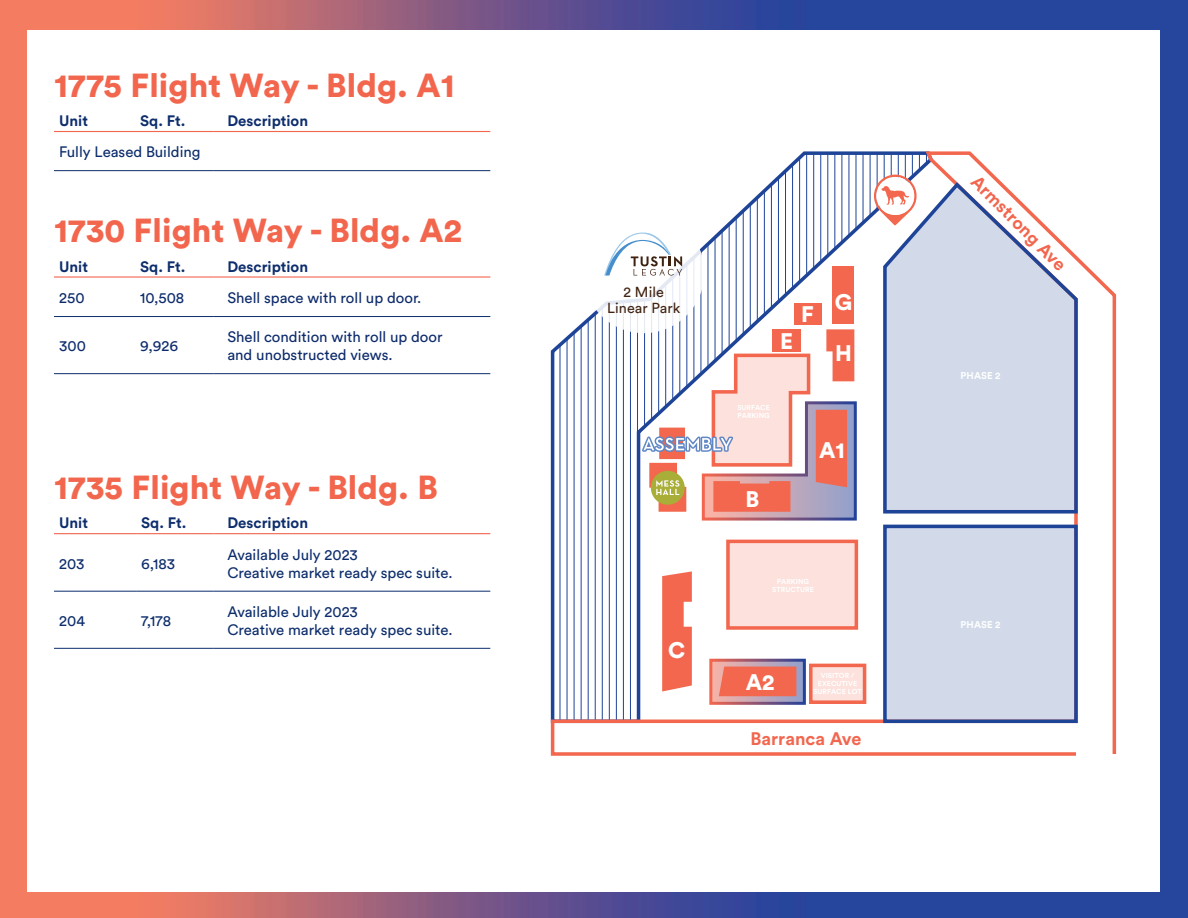
<style>
.page{position:relative;width:1188px;height:918px;background:#fff}
.page>*{position:absolute;margin:0;border:0;box-sizing:border-box;transform-origin:0 0}
.t1{font:900 33px "Circular Std";letter-spacing:.005em;color:#f2664e}
.t2{font:900 22.35px "Circular Std";color:#fff}
.t3{font:700 18px "Circular Std";color:#f2664e}
.t4{font:15px "Circular Std";color:#0d2d6c}
.t5{font:15px/18px "Circular Std";color:#0d2b6b}
.t6{font:700 15px "Circular Std";color:#0d2d6c}
.t7{font:14.4px/16.2px "Circular Std";letter-spacing:.005em;color:#412412;text-align:center}
.t8{font:700 9.75px "Circular Std";letter-spacing:.01em;color:#fff}
.t9{font:700 7.2px/7.8px "Circular Std";color:#fff;text-align:center}
</style>
<div class="page">
<img style="left:0;top:0;width:1188px;height:918px">
<div style="left:28px;top:30px;width:1132px;height:862px;background:#fff"></div>
<hr style="left:54px;top:131px;width:81px;height:1px;background:#f2664e">
<hr style="left:135px;top:131px;width:79px;height:1px;background:#f2664e">
<hr style="left:214px;top:131px;width:276px;height:1px;background:#f2664e">
<hr style="left:54px;top:170px;width:81px;height:1px;background:#0b2c6c">
<hr style="left:135px;top:170px;width:79px;height:1px;background:#0b2c6c">
<hr style="left:214px;top:170px;width:276px;height:1px;background:#0b2c6c">
<svg style="left:550px;top:151px;width:567px;height:605px"></svg>
<svg style="left:872px;top:175px;width:47px;height:50px"></svg>
<svg style="left:881px;top:180px;width:200px;height:335px"></svg>
<div style="left:883px;top:525px;width:195px;height:198px;border:4px solid #1e4498"></div>
<div style="left:809px;top:664px;width:57px;height:40px;border:4px solid #f2674d"></div>
<svg style="left:811px;top:665px;width:54px;height:37px;background:#facdc4"></svg>
<div style="left:664px;top:639px;width:25px;height:19px;background:#f2664f"></div>
<div style="left:583px;top:212px;width:121px;height:121px;background:#fff;border-radius:50%"></div>
<svg style="left:604px;top:233px;width:78px;height:43px"></svg>
<svg style="left:639px;top:329px;width:219px;height:193px"></svg>
<hr style="left:54px;top:316px;width:81px;height:1px;background:#0d2d6c">
<hr style="left:135px;top:316px;width:79px;height:1px;background:#0d2d6c">
<hr style="left:214px;top:316px;width:276px;height:1px;background:#0d2d6c">
<hr style="left:54px;top:373px;width:81px;height:1px;background:#0d2d6c">
<hr style="left:135px;top:373px;width:79px;height:1px;background:#0d2d6c">
<hr style="left:214px;top:373px;width:276px;height:1px;background:#0d2d6c">
<hr style="left:54px;top:276px;width:81px;height:2px;background:#f2664e">
<hr style="left:135px;top:276px;width:79px;height:2px;background:#f2664e">
<hr style="left:214px;top:276px;width:276px;height:2px;background:#f2664e">
<hr style="left:54px;top:591px;width:82px;height:1px;background:#0b2c6c">
<hr style="left:136px;top:591px;width:78px;height:1px;background:#0b2c6c">
<hr style="left:214px;top:591px;width:276px;height:1px;background:#0b2c6c">
<hr style="left:54px;top:648px;width:82px;height:1px;background:#0b2c6c">
<hr style="left:136px;top:648px;width:78px;height:1px;background:#0b2c6c">
<hr style="left:214px;top:648px;width:276px;height:1px;background:#0b2c6c">
<hr style="left:54px;top:533px;width:82px;height:1px;background:#f2664f">
<hr style="left:136px;top:533px;width:78px;height:1px;background:#f2664f">
<hr style="left:214px;top:533px;width:276px;height:1px;background:#f2664f">
<p class="t1" style="left:54px;top:63px;width:402px">1775 Flight Way - Bldg. A1</p>
<p class="t6" style="left:59px;top:111px;width:30px">Unit</p>
<p class="t6" style="left:140px;top:111px;width:47px">Sq. Ft.</p>
<p class="t6" style="left:227px;top:111px;width:82px">Description</p>
<p class="t4" style="left:59px;top:143px;width:143px">Fully Leased Building</p>
<p class="t1" style="left:54px;top:209px;width:410px">1730 Flight Way - Bldg. A2</p>
<p class="t6" style="left:59px;top:257px;width:30px">Unit</p>
<p class="t6" style="left:140px;top:257px;width:47px">Sq. Ft.</p>
<p class="t6" style="left:227px;top:257px;width:82px">Description</p>
<p class="t5" style="left:59px;top:289px;width:27px">250</p>
<p class="t5" style="left:140px;top:289px;width:46px">10,508</p>
<p class="t5" style="left:227px;top:289px;width:196px">Shell space with roll up door.</p>
<p class="t5" style="left:59px;top:337px;width:28px">300</p>
<p class="t5" style="left:140px;top:337px;width:39px">9,926</p>
<p class="t5" style="left:227px;top:328px;width:217px">Shell condition with roll up door and unobstructed views.</p>
<p class="t1" style="left:54px;top:466px;width:385px">1735 Flight Way - Bldg. B</p>
<p class="t6" style="left:59px;top:513px;width:30px">Unit</p>
<p class="t6" style="left:141px;top:513px;width:47px">Sq. Ft.</p>
<p class="t6" style="left:227px;top:513px;width:82px">Description</p>
<p class="t4" style="left:59px;top:554px;width:27px">203</p>
<p class="t4" style="left:141px;top:554px;width:35px">6,183</p>
<p class="t4" style="left:227px;top:545px;width:132px">Available July 2023</p>
<p class="t4" style="left:227px;top:563px;width:227px">Creative market ready spec suite.</p>
<p class="t4" style="left:59px;top:611px;width:27px">204</p>
<p class="t4" style="left:141px;top:611px;width:31px">7,178</p>
<p class="t4" style="left:227px;top:602px;width:132px">Available July 2023</p>
<p class="t4" style="left:227px;top:620px;width:227px">Creative market ready spec suite.</p>
<p class="t7" style="left:607px;top:284px;width:75px">2 Mile<br>Linear Park</p>
<p class="t2" style="left:668px;top:635px;width:19px">C</p>
<p class="t2" style="left:780px;top:326px;width:15px">E</p>
<p class="t2" style="left:801px;top:299px;width:14px">F</p>
<p class="t2" style="left:835px;top:287px;width:19px">G</p>
<p class="t2" style="left:835px;top:338px;width:18px">H</p>
<p class="t9" style="left:737px;top:403px;width:34px;text-align:left">SURFACE<br>PARKING</p>
<p class="t2" style="left:745px;top:484px;width:15px">B</p>
<p class="t2" style="left:819px;top:436px;width:27px">A1</p>
<p class="t9" style="left:772px;top:578px;width:43px">PARKING<br>STRUCTURE</p>
<p class="t9" style="left:813px;top:671px;width:50px">VISITOR /<br>EXECUTIVE<br>SURFACE LOT</p>
<p class="t3" style="left:751px;top:727px;width:112px">Barranca Ave</p>
<p class="t2" style="left:746px;top:668px;width:30px">A2</p>
<p class="t3" style="left:982px;top:170px;width:127px;rotate:45deg">Armstrong Ave</p>
<p class="t8" style="left:961px;top:369px;width:41px">PHASE 2</p>
<p class="t8" style="left:961px;top:618px;width:41px">PHASE 2</p>
</div>
